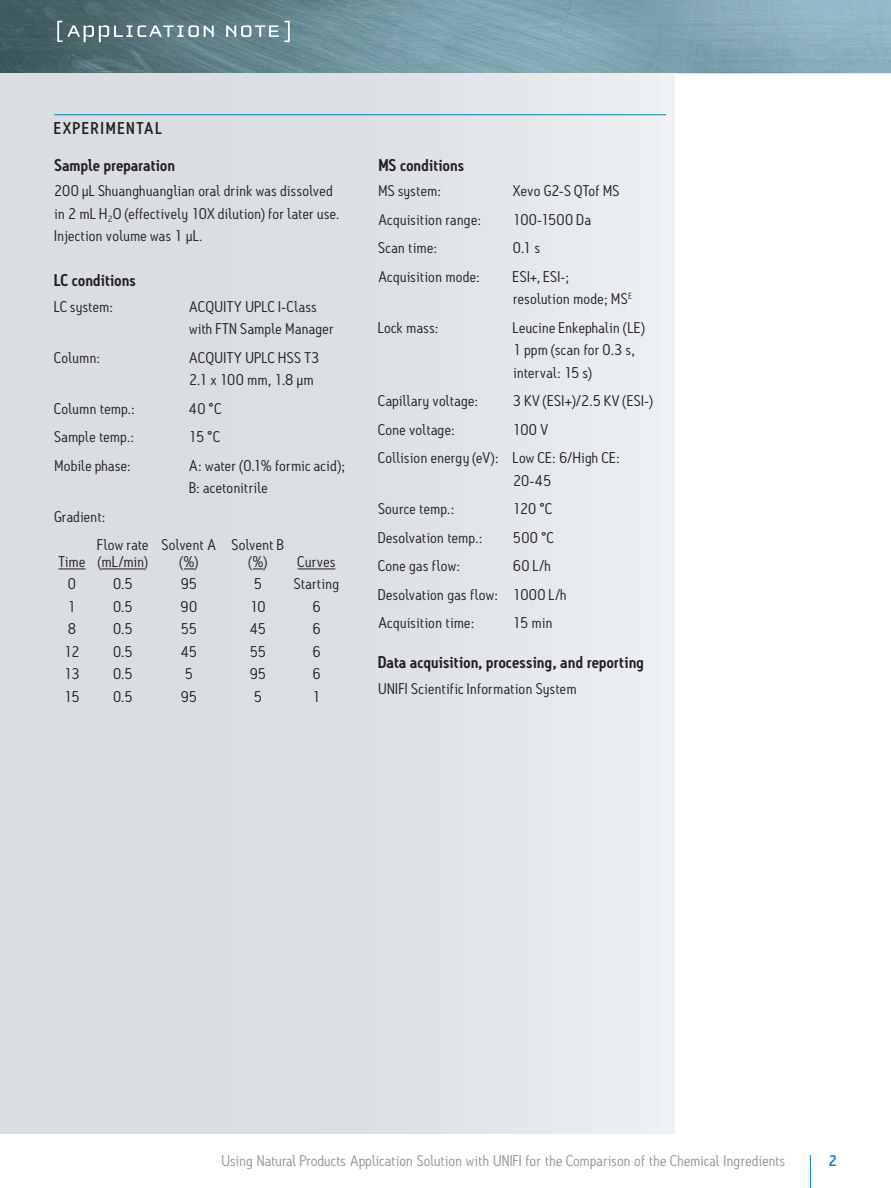
<style>
.page{position:relative;width:891px;height:1188px;background:#fff}
.page>*{position:absolute;margin:0;border:0;box-sizing:border-box;transform-origin:0 0}
.t1{font:600 16.5px "Antitled OT";letter-spacing:.01em;color:#231f20}
.t2{font:500 16.5px "Antitled OT";letter-spacing:.12em;color:#231f20}
.t3{font:15px/22.5px "Antitled OT";letter-spacing:.02em;color:#231f20;scale:1.05 1}
.t4{font:15px "Antitled OT";letter-spacing:.01em;color:#939598;scale:1.05 1}
.t5{font:15px "Antitled OT";letter-spacing:.04em;color:#231f20;scale:1.05 1}
.t6{font:500 15px "Antitled OT";color:#0083ad;scale:1.05 1}
</style>
<div class="page">
<hr style="left:810px;top:1155px;width:1px;height:33px;background:#0083ad">
<img style="left:0;top:0;width:891px;height:73px">
<svg style="left:57px;top:21px;width:157px;height:21px;background:#738b8f"></svg>
<svg style="left:226px;top:21px;width:64px;height:21px"></svg>
<hr style="left:54px;top:114px;width:612px;height:1px;background:#0083ad">
<svg style="left:58px;top:569px;width:28px;height:1px"></svg>
<hr style="left:101px;top:569px;width:43px;height:1px;background:#231f20">
<hr style="left:298px;top:569px;width:37px;height:1px;background:#231f20">
<p class="t2" style="left:54px;top:118px;width:109px">EXPERIMENTAL</p>
<p class="t1" style="left:54px;top:155px;width:123px">Sample preparation</p>
<p class="t3" style="left:54px;top:180px;width:273px">200 μL Shuanghuanglian oral drink was dissolved in 2 mL H<sub>2</sub>O (effectively 10X dilution) for later use.<br>Injection volume was 1 μL.</p>
<p class="t1" style="left:54px;top:270px;width:83px">LC conditions</p>
<p class="t3" style="left:54px;top:295px;width:58px">LC system:</p>
<p class="t3" style="left:189px;top:295px;width:139px">ACQUITY UPLC I-Class with FTN Sample Manager</p>
<p class="t3" style="left:54px;top:346px;width:45px">Column:</p>
<p class="t3" style="left:189px;top:346px;width:126px">ACQUITY UPLC HSS T3<br>2.1 x 100 mm, 1.8 μm</p>
<p class="t3" style="left:54px;top:397px;width:78px">Column temp.:</p>
<p class="t3" style="left:189px;top:397px;width:32px">40 °C</p>
<p class="t3" style="left:54px;top:426px;width:78px">Sample temp.:</p>
<p class="t3" style="left:189px;top:426px;width:31px">15 °C</p>
<p class="t3" style="left:54px;top:454px;width:75px">Mobile phase:</p>
<p class="t3" style="left:189px;top:454px;width:150px">A: water (0.1% formic acid);<br>B: acetonitrile</p>
<p class="t3" style="left:97px;top:502px;width:180px;line-height:28.5px;text-indent:-43px">Gradient:<br>Flow rate Solvent A Solvent B</p>
<p class="t3" style="left:58px;top:550px;width:87px">Time (mL/min)</p>
<p class="t3" style="left:179px;top:550px;width:19px">(%)</p>
<p class="t3" style="left:249px;top:550px;width:19px">(%)</p>
<p class="t3" style="left:298px;top:550px;width:38px">Curves</p>
<p class="t3" style="left:68px;top:573px;width:9px">0</p>
<p class="t3" style="left:113px;top:573px;width:20px">0.5</p>
<p class="t3" style="left:181px;top:573px;width:17px">95</p>
<p class="t3" style="left:254px;top:573px;width:9px">5</p>
<p class="t3" style="left:294px;top:573px;width:45px">Starting</p>
<p class="t3" style="left:68px;top:595px;width:9px">1</p>
<p class="t3" style="left:113px;top:595px;width:20px">0.5</p>
<p class="t3" style="left:181px;top:595px;width:17px">90</p>
<p class="t3" style="left:250px;top:595px;width:16px">10</p>
<p class="t3" style="left:312px;top:595px;width:9px">6</p>
<p class="t3" style="left:68px;top:618px;width:9px">8</p>
<p class="t3" style="left:113px;top:618px;width:20px">0.5</p>
<p class="t3" style="left:181px;top:618px;width:17px">55</p>
<p class="t3" style="left:250px;top:618px;width:17px">45</p>
<p class="t3" style="left:312px;top:618px;width:9px">6</p>
<p class="t3" style="left:64px;top:640px;width:16px">12</p>
<p class="t3" style="left:113px;top:640px;width:20px">0.5</p>
<p class="t3" style="left:181px;top:640px;width:17px">45</p>
<p class="t3" style="left:250px;top:640px;width:17px">55</p>
<p class="t3" style="left:312px;top:640px;width:9px">6</p>
<p class="t3" style="left:64px;top:663px;width:16px">13</p>
<p class="t3" style="left:113px;top:663px;width:20px">0.5</p>
<p class="t3" style="left:185px;top:663px;width:9px">5</p>
<p class="t3" style="left:250px;top:663px;width:17px">95</p>
<p class="t3" style="left:312px;top:663px;width:9px">6</p>
<p class="t3" style="left:64px;top:685px;width:16px">15</p>
<p class="t3" style="left:113px;top:685px;width:20px">0.5</p>
<p class="t3" style="left:181px;top:685px;width:17px">95</p>
<p class="t3" style="left:254px;top:685px;width:9px">5</p>
<p class="t3" style="left:312px;top:685px;width:9px">1</p>
<p class="t1" style="left:378px;top:155px;width:88px">MS conditions</p>
<p class="t3" style="left:378px;top:180px;width:61px">MS system:</p>
<p class="t3" style="left:513px;top:180px;width:103px">Xevo G2-S QTof MS</p>
<p class="t3" style="left:378px;top:208px;width:100px">Acquisition range:</p>
<p class="t3" style="left:513px;top:208px;width:76px">100-1500 Da</p>
<p class="t3" style="left:378px;top:237px;width:58px">Scan time:</p>
<p class="t3" style="left:513px;top:237px;width:27px">0.1 s</p>
<p class="t3" style="left:378px;top:265px;width:98px">Acquisition mode:</p>
<p class="t3" style="left:513px;top:265px;width:115px">ESI+, ESI-;<br>resolution mode; MS<sup>E</sup></p>
<p class="t3" style="left:378px;top:316px;width:59px">Lock mass:</p>
<p class="t3" style="left:513px;top:316px;width:127px">Leucine Enkephalin (LE)<br>1 ppm (scan for 0.3 s, interval: 15 s)</p>
<p class="t3" style="left:378px;top:390px;width:97px">Capillary voltage:</p>
<p class="t5" style="left:513px;top:392px;width:135px">3 KV (ESI+)/2.5 KV (ESI-)</p>
<p class="t3" style="left:378px;top:418px;width:75px">Cone voltage:</p>
<p class="t3" style="left:378px;top:415px;width:232px;line-height:28.5px;text-indent:135px">100 V<br>Collision energy (eV): Low CE: 6/High CE:</p>
<p class="t3" style="left:513px;top:469px;width:38px">20-45</p>
<p class="t3" style="left:378px;top:498px;width:74px">Source temp.:</p>
<p class="t3" style="left:513px;top:498px;width:39px">120 °C</p>
<p class="t3" style="left:378px;top:526px;width:101px">Desolvation temp.:</p>
<p class="t3" style="left:513px;top:526px;width:40px">500 °C</p>
<p class="t3" style="left:378px;top:555px;width:80px">Cone gas flow:</p>
<p class="t3" style="left:378px;top:552px;width:181px;line-height:28.5px;text-indent:135px">60 L/h<br>Desolvation gas flow: 1000 L/h<br>Acquisition time:</p>
<p class="t3" style="left:513px;top:612px;width:39px">15 min</p>
<p class="t1" style="left:378px;top:652px;width:267px">Data acquisition, processing, and reporting</p>
<p class="t3" style="left:378px;top:677px;width:191px">UNIFI Scientific Information System</p>
<p class="t4" style="left:222px;top:1151px;width:538px">Using Natural Products Application Solution with UNIFI for the Comparison of the Chemical Ingredients</p>
<p class="t6" style="left:829px;top:1151px;width:10px">2</p>
</div>
